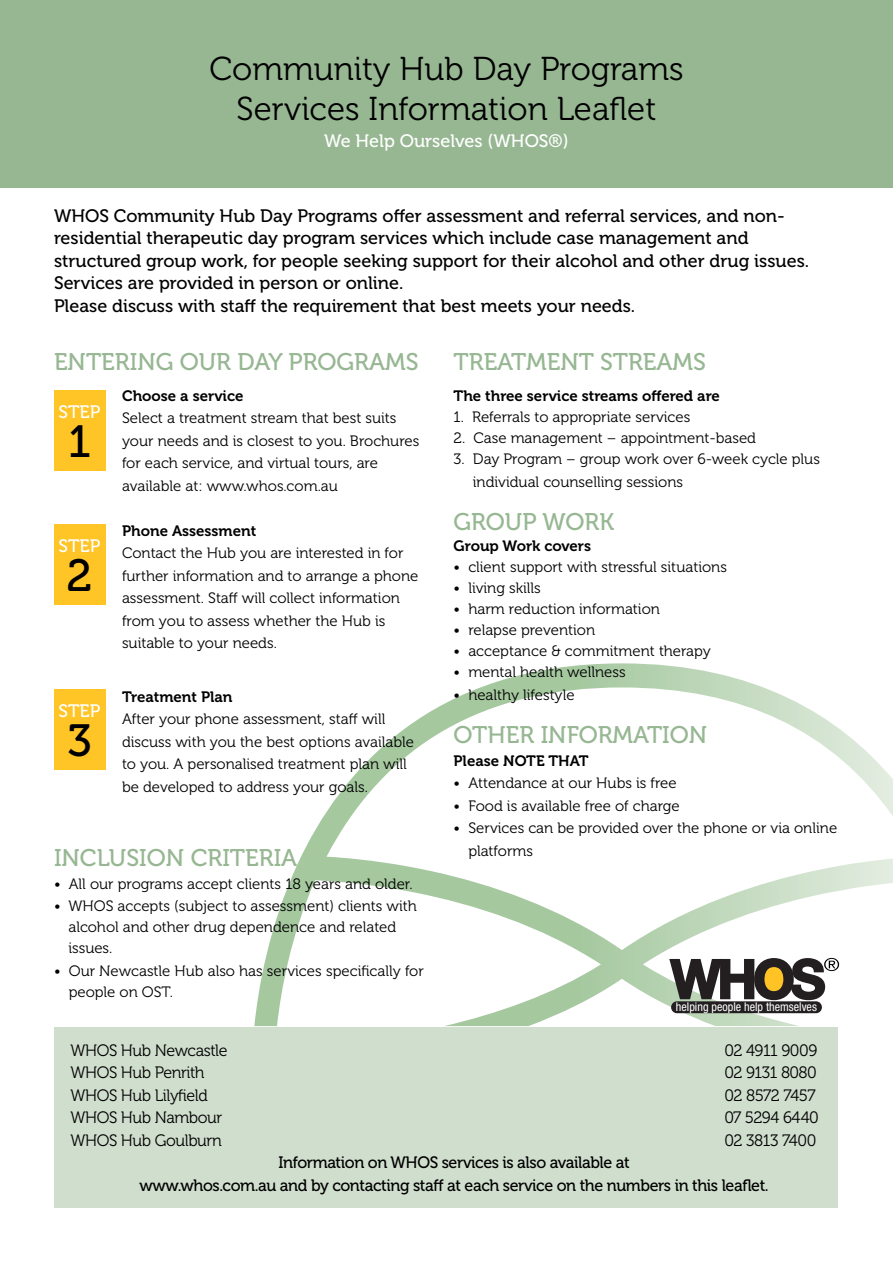
<style>
.page{position:relative;width:893px;height:1263px;background:#fff}
.page>*{position:absolute;margin:0;border:0;box-sizing:border-box;transform-origin:0 0}
.t1{font:45px "Museo 500";color:#000}
.t2{font:33px/39.6px "Museo 300";color:#000;text-align:center}
.t3{font:24px "Museo 500";color:#96b792}
.t4{font:18px/22.5px "Museo 500";color:#000}
.t5{font:18px "Museo 500";color:#fff}
.t6{font:16.5px "Museo 300";letter-spacing:-.025em;color:#000}
.t7{font:16.5px/22.5px "Museo 500";letter-spacing:-.025em;color:#000;text-align:center}
.t8{font:15px/22.5px "Museo 300";color:#000}
.t9{font:15px "Museo 700";color:#000}
.t10{font:condensed 12.15px "Helvetica Neue";color:#fff}
</style>
<div class="page">
<svg style="left:254px;top:663px;width:639px;height:363px"></svg>
<div style="left:54px;top:1027px;width:783px;height:180px;background:#d0decd"></div>
<div style="left:671px;top:1001px;width:151px;height:12px;background:#231f20;border-radius:6px"></div>
<svg style="left:669px;top:958px;width:170px;height:42px"></svg>
<div style="left:0;top:0;width:893px;height:187px;background:#96b792"></div>
<div style="left:54px;top:390px;width:51px;height:81px;background:#ffc425"></div>
<div style="left:54px;top:524px;width:51px;height:81px;background:#ffc425"></div>
<div style="left:54px;top:689px;width:51px;height:81px;background:#ffc425"></div>
<h2 class="t2" style="left:209px;top:50px;width:476px">Community Hub Day Programs<br>Services Information Leaflet</h2>
<p class="t5" style="left:324px;top:131px;width:246px">We Help Ourselves (WHOS®)</p>
<p class="t4" style="left:54px;top:205px;width:757px">WHOS Community Hub Day Programs offer assessment and referral services, and non&shy;residential therapeutic day program services which include case management and structured group work, for people seeking support for their alcohol and other drug issues.<br>Services are provided in person or online.<br>Please discuss with staff the requirement that best meets your needs.</p>
<h3 class="t3" style="left:54px;top:348px;width:366px">ENTERING OUR DAY PROGRAMS</h3>
<p class="t9" style="left:122px;top:387px;width:123px">Choose a service</p>
<p class="t8" style="left:122px;top:407px;width:299px">Select a treatment stream that best suits your needs and is closest to you. Brochures for each service, and virtual tours, are available at: www.whos.com.au</p>
<p class="t9" style="left:122px;top:522px;width:136px">Phone Assessment</p>
<p class="t8" style="left:122px;top:542px;width:298px">Contact the Hub you are interested in for further information and to arrange a phone assessment. Staff will collect information from you to assess whether the Hub is suitable to your needs.</p>
<p class="t9" style="left:122px;top:688px;width:112px">Treatment Plan</p>
<p class="t8" style="left:122px;top:708px;width:293px">After your phone assessment, staff will discuss with you the best options available to you. A personalised treatment plan will be developed to address your goals.</p>
<p class="t5" style="left:59px;top:402px;width:43px">STEP</p>
<h1 class="t1" style="left:68px;top:417px;width:24px">1</h1>
<p class="t5" style="left:59px;top:536px;width:43px">STEP</p>
<h1 class="t1" style="left:67px;top:551px;width:27px">2</h1>
<p class="t5" style="left:59px;top:701px;width:43px">STEP</p>
<h1 class="t1" style="left:67px;top:716px;width:26px">3</h1>
<h3 class="t3" style="left:54px;top:845px;width:245px">INCLUSION CRITERIA</h3>
<p class="t8" style="left:54px;top:873px;width:360px">• All our programs accept clients 18 years and older.</p>
<p class="t8" style="left:68px;top:896px;width:350px;line-height:21px;text-indent:-14px">• WHOS accepts (subject to assessment) clients with alcohol and other drug dependence and related issues.</p>
<p class="t8" style="left:69px;top:960px;width:357px;line-height:21px;text-indent:-15px">• Our Newcastle Hub also has services specifically for people on OST.</p>
<h3 class="t3" style="left:454px;top:348px;width:254px">TREATMENT STREAMS</h3>
<p class="t9" style="left:454px;top:388px;width:268px">The three service streams offered are</p>
<p class="t8" style="left:454px;top:406px;width:238px">1. Referrals to appropriate services</p>
<p class="t8" style="left:454px;top:427px;width:304px">2. Case management – appointment-based</p>
<p class="t8" style="left:473px;top:448px;width:349px;text-indent:-19px">3. Day Program – group work over 6-week cycle plus individual counselling sessions</p>
<h3 class="t3" style="left:454px;top:509px;width:162px">GROUP WORK</h3>
<p class="t9" style="left:454px;top:538px;width:139px">Group Work covers</p>
<p class="t8" style="left:454px;top:556px;width:275px">• client support with stressful situations</p>
<p class="t8" style="left:454px;top:577px;width:89px">• living skills</p>
<p class="t8" style="left:454px;top:598px;width:208px">• harm reduction information</p>
<p class="t8" style="left:454px;top:619px;width:143px">• relapse prevention</p>
<p class="t8" style="left:454px;top:640px;width:259px">• acceptance &amp; commitment therapy</p>
<p class="t8" style="left:454px;top:661px;width:174px">• mental health wellness</p>
<p class="t8" style="left:454px;top:684px;width:122px">• healthy lifestyle</p>
<h3 class="t3" style="left:454px;top:722px;width:255px">OTHER INFORMATION</h3>
<p class="t9" style="left:454px;top:752px;width:136px">Please NOTE THAT</p>
<p class="t8" style="left:454px;top:772px;width:225px">• Attendance at our Hubs is free</p>
<p class="t8" style="left:454px;top:795px;width:228px">• Food is available free of charge</p>
<p class="t8" style="left:468px;top:817px;width:370px;text-indent:-15px">• Services can be provided over the phone or via online platforms</p>
<p class="t10" style="left:676px;top:999px;width:142px">helping people help themselves</p>
<p class="t6" style="left:70px;top:1041px;width:159px">WHOS Hub Newcastle</p>
<p class="t6" style="left:724px;top:1041px;width:94px">02 4911 9009</p>
<p class="t6" style="left:70px;top:1063px;width:136px">WHOS Hub Penrith</p>
<p class="t6" style="left:724px;top:1063px;width:94px">02 9131 8080</p>
<p class="t6" style="left:70px;top:1086px;width:139px">WHOS Hub Lilyfield</p>
<p class="t6" style="left:724px;top:1086px;width:93px">02 8572 7457</p>
<p class="t6" style="left:70px;top:1108px;width:153px">WHOS Hub Nambour</p>
<p class="t6" style="left:724px;top:1108px;width:96px">07 5294 6440</p>
<p class="t6" style="left:70px;top:1131px;width:153px">WHOS Hub Goulburn</p>
<p class="t6" style="left:724px;top:1131px;width:93px">02 3813 7400</p>
<p class="t7" style="left:139px;top:1151px;width:631px">Information on WHOS services is also available at<br>www.whos.com.au and by contacting staff at each service on the numbers in this leaflet.</p>
</div>
